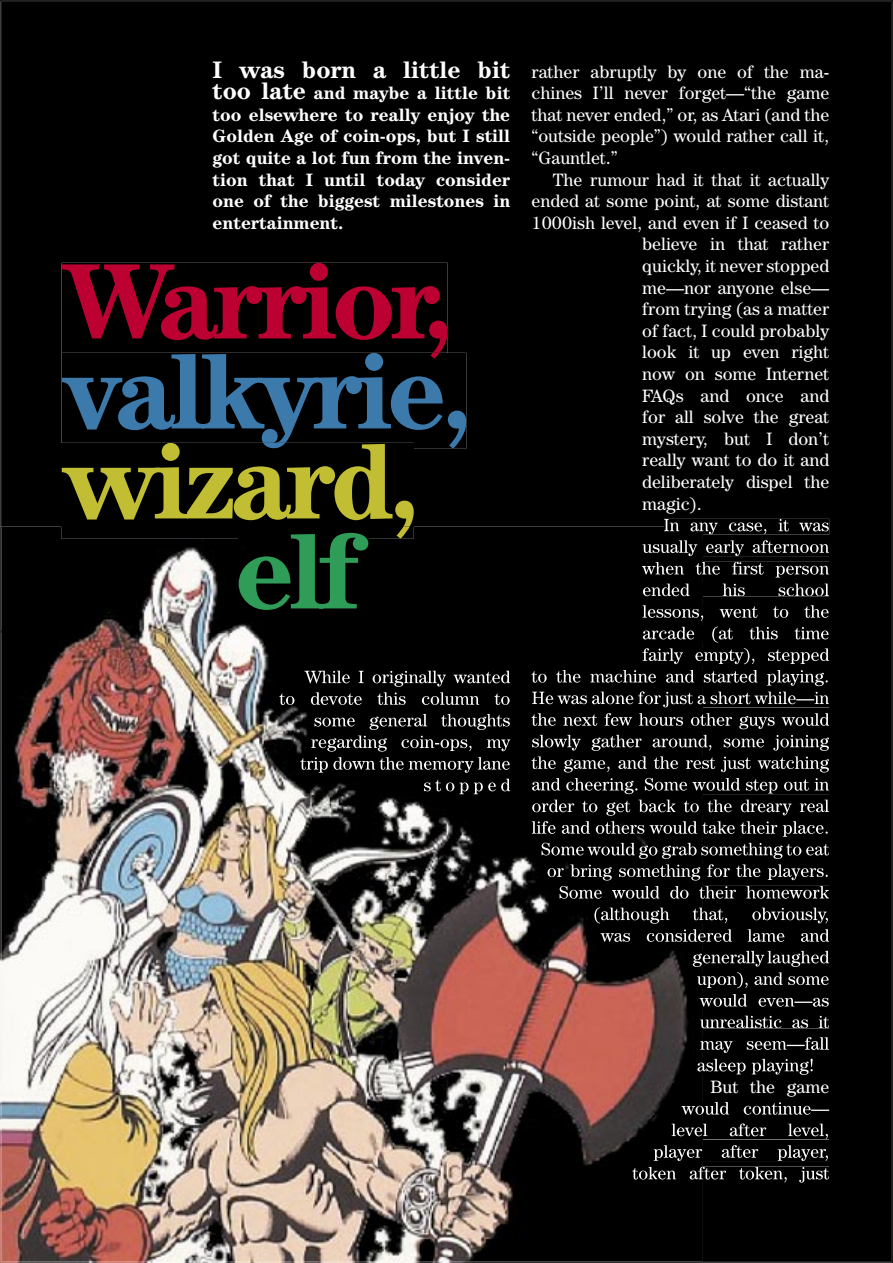
<style>
.page{position:relative;width:893px;height:1263px;background:#fff}
.page>*{position:absolute;margin:0;border:0;box-sizing:border-box;transform-origin:0 0}
.t1{font:700 24px "Cent ITC Bk PL";color:#fff}
.t2{font:18px/21.6px "Cent ITC Bk PL";color:#fff;text-align:justify}
.t3{font:700 18px/21.6px "Cent ITC Bk PL";color:#fff;text-align:justify}
.s1{font-size:24px}
</style>
<div class="page">
<div style="left:1px;top:1px;width:891px;height:1261px;background:#000"></div>
<svg style="left:664px;top:519px;width:165px;height:15px"></svg>
<svg style="left:702px;top:540px;width:127px;height:16px;fill:#000"></svg>
<svg style="left:702px;top:562px;width:127px;height:15px;fill:#000"></svg>
<svg style="left:702px;top:584px;width:127px;height:12px;fill:#000"></svg>
<svg style="left:702px;top:605px;width:127px;height:16px;fill:#000"></svg>
<svg style="left:702px;top:627px;width:127px;height:16px;fill:#000"></svg>
<svg style="left:702px;top:648px;width:127px;height:16px;fill:#000"></svg>
<svg style="left:702px;top:670px;width:127px;height:16px;fill:#000"></svg>
<svg style="left:702px;top:691px;width:127px;height:16px;fill:#000"></svg>
<svg style="left:702px;top:713px;width:127px;height:16px;fill:#000"></svg>
<svg style="left:702px;top:735px;width:127px;height:16px;fill:#000"></svg>
<svg style="left:702px;top:756px;width:127px;height:16px;fill:#000"></svg>
<svg style="left:702px;top:778px;width:127px;height:16px;fill:#000"></svg>
<svg style="left:702px;top:800px;width:127px;height:16px;fill:#000"></svg>
<svg style="left:702px;top:821px;width:127px;height:16px;fill:#000"></svg>
<svg style="left:702px;top:843px;width:127px;height:16px;fill:#000"></svg>
<svg style="left:702px;top:864px;width:127px;height:16px;fill:#000"></svg>
<svg style="left:702px;top:886px;width:127px;height:13px;fill:#000"></svg>
<svg style="left:702px;top:907px;width:127px;height:17px;fill:#000"></svg>
<svg style="left:702px;top:929px;width:127px;height:13px;fill:#000"></svg>
<svg style="left:702px;top:951px;width:127px;height:16px;fill:#000"></svg>
<svg style="left:702px;top:972px;width:127px;height:16px;fill:#000"></svg>
<svg style="left:702px;top:994px;width:127px;height:13px;fill:#000"></svg>
<svg style="left:702px;top:1016px;width:127px;height:12px;fill:#000"></svg>
<svg style="left:702px;top:1037px;width:127px;height:16px;fill:#000"></svg>
<svg style="left:702px;top:1059px;width:111px;height:16px;fill:#000"></svg>
<svg style="left:702px;top:1102px;width:127px;height:13px;fill:#000"></svg>
<svg style="left:702px;top:1123px;width:127px;height:16px;fill:#000"></svg>
<svg style="left:702px;top:1145px;width:127px;height:16px;fill:#000"></svg>
<svg style="left:702px;top:1167px;width:127px;height:15px;fill:#000"></svg>
<svg style="left:62px;top:263px;width:404px;height:186px"></svg>
<svg style="left:62px;top:353px;width:386px;height:6px;fill:#000"></svg>
<svg style="left:62px;top:449px;width:352px;height:78px;fill:#000"></svg>
<svg style="left:62px;top:443px;width:352px;height:6px;fill:#000"></svg>
<img style="left:56px;top:633px;width:646px;height:575px">
<img style="left:56px;top:527px;width:214px;height:106px">
<div style="left:270px;top:580px;width:432px;height:53px;background:#000"></div>
<div style="left:368px;top:527px;width:334px;height:53px;background:#000"></div>
<img style="left:1px;top:1208px;width:701px;height:54px">
<img style="left:1px;top:527px;width:55px;height:683px">
<img style="left:304px;top:671px;width:206px;height:16px">
<img style="left:279px;top:692px;width:231px;height:13px">
<img style="left:314px;top:714px;width:196px;height:16px">
<img style="left:311px;top:735px;width:199px;height:17px">
<img style="left:300px;top:757px;width:210px;height:16px">
<img style="left:424px;top:779px;width:86px;height:15px">
<img style="left:664px;top:527px;width:38px;height:7px">
<img style="left:642px;top:540px;width:60px;height:16px">
<img style="left:642px;top:562px;width:60px;height:15px">
<img style="left:643px;top:584px;width:59px;height:12px">
<img style="left:642px;top:605px;width:60px;height:16px">
<img style="left:643px;top:627px;width:59px;height:16px">
<img style="left:642px;top:648px;width:60px;height:16px">
<img style="left:531px;top:670px;width:171px;height:16px">
<img style="left:532px;top:691px;width:170px;height:16px">
<img style="left:531px;top:713px;width:171px;height:16px">
<img style="left:532px;top:735px;width:170px;height:16px">
<img style="left:531px;top:756px;width:171px;height:16px">
<img style="left:532px;top:778px;width:170px;height:16px">
<img style="left:532px;top:800px;width:170px;height:16px">
<img style="left:532px;top:821px;width:170px;height:16px">
<img style="left:541px;top:843px;width:161px;height:16px">
<img style="left:547px;top:864px;width:155px;height:16px">
<img style="left:559px;top:886px;width:143px;height:13px">
<img style="left:594px;top:907px;width:108px;height:17px">
<img style="left:600px;top:929px;width:102px;height:13px">
<img style="left:693px;top:951px;width:9px;height:16px">
<img style="left:697px;top:972px;width:5px;height:16px">
<svg style="left:699px;top:994px;width:3px;height:13px"></svg>
<svg style="left:700px;top:1016px;width:2px;height:12px"></svg>
<svg style="left:700px;top:1037px;width:2px;height:16px"></svg>
<img style="left:697px;top:1059px;width:5px;height:16px">
<img style="left:681px;top:1102px;width:21px;height:13px">
<img style="left:672px;top:1123px;width:30px;height:16px">
<img style="left:654px;top:1145px;width:48px;height:16px">
<img style="left:632px;top:1167px;width:70px;height:15px">
<img style="left:62px;top:527px;width:352px;height:12px">
<img style="left:239px;top:539px;width:129px;height:71px">
<img style="left:239px;top:533px;width:129px;height:6px">
<h1 class="t1" style="left:213px;top:55px;width:299px">I was born a little bit</h1>
<p class="t3" style="left:213px;top:82px;width:299px"><span class="s1">too late</span> and maybe a little bit too elsewhere to really enjoy the Golden Age of coin-ops, but I still got quite a lot fun from the inven&shy;tion that I until today consider one of the biggest milestones in entertainment.</p>
<p class="t2" style="left:531px;top:60px;width:299px">rather abruptly by one of the ma&shy;chines I’ll never forget—“the game that never ended,” or, as Atari (and the “outside people”) would rather call it, “Gauntlet.”</p>
<p class="t2" style="left:553px;top:168px;width:278px">The rumour had it that it actually</p>
<p class="t2" style="left:531px;top:190px;width:299px">ended at some point, at some distant</p>
<p class="t2" style="left:531px;top:211px;width:299px">1000ish level, and even if I ceased to</p>
<p class="t2" style="left:642px;top:233px;width:188px">believe in that rather</p>
<p class="t2" style="left:642px;top:255px;width:188px">quickly, it never stopped</p>
<p class="t2" style="left:642px;top:276px;width:188px">me—nor anyone else—</p>
<p class="t2" style="left:642px;top:298px;width:188px">from trying (as a matter</p>
<p class="t2" style="left:642px;top:319px;width:188px">of fact, I could probably</p>
<p class="t2" style="left:642px;top:341px;width:188px">look it up even right</p>
<p class="t2" style="left:642px;top:363px;width:188px">now on some Internet</p>
<p class="t2" style="left:642px;top:384px;width:188px">FAQs and once and</p>
<p class="t2" style="left:642px;top:406px;width:188px">for all solve the great</p>
<p class="t2" style="left:642px;top:427px;width:188px">mystery, but I don’t</p>
<p class="t2" style="left:642px;top:449px;width:188px">really want to do it and</p>
<p class="t2" style="left:642px;top:471px;width:188px">deliberately dispel the</p>
<p class="t2" style="left:642px;top:492px;width:61px">magic).</p>
<p class="t2" style="left:711px;top:1075px;width:120px">But the game</p>
</div>
